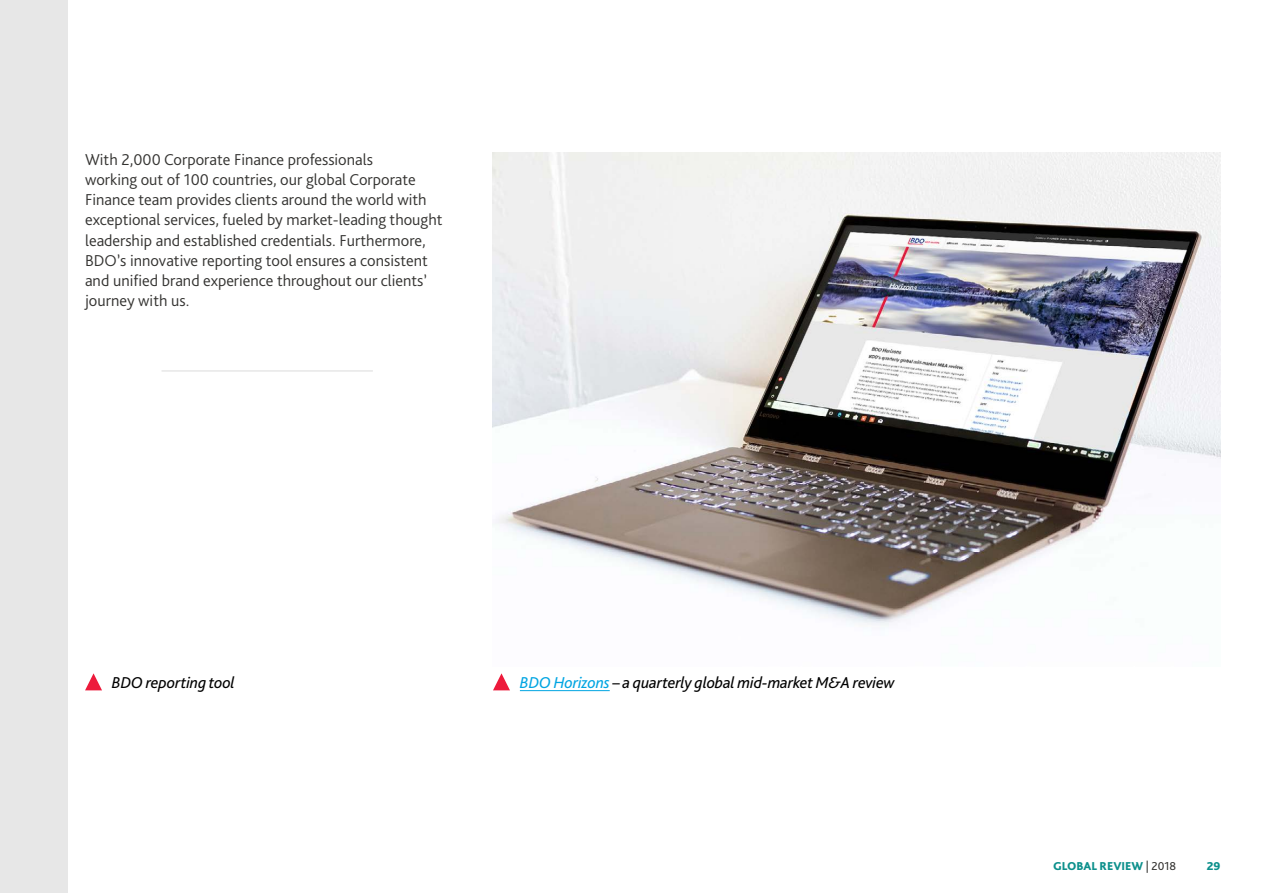
<style>
.page{position:relative;width:1263px;height:893px;background:#fff}
.page>*{position:absolute;margin:0;border:0;box-sizing:border-box;transform-origin:0 0}
.t1{font:300 16.5px/20.2px "Bliss Pro";color:#343331}
.t2{font:italic 16.5px "Bliss Pro";letter-spacing:-.01em;color:#000}
.t3{font:800 12px "Bliss Pro";color:#0d908c}
.s1{color:#02a5e2}
.s2{font-weight:400;color:#343331}
</style>
<div class="page">
<hr style="left:162px;top:370px;width:211px;height:2px;background:#e7e7e7">
<img style="left:493px;top:152px;width:727px;height:474px">
<hr style="left:520px;top:690px;width:90px;height:1px;background:#02a5e2">
<svg style="left:493px;top:673px;width:17px;height:17px"></svg>
<svg style="left:85px;top:673px;width:17px;height:17px"></svg>
<div style="left:0;top:0;width:67px;height:893px;background:#e7e7e7"></div>
<p class="t1" style="left:85px;top:149px;width:359px">With 2,000 Corporate Finance professionals<br>working out of 100 countries, our global Corporate Finance team provides clients around the world with exceptional services, fueled by market-leading thought leadership and established credentials. Furthermore, BDO’s innovative reporting tool ensures a consistent and unified brand experience throughout our clients’ journey with us.</p>
<p class="t2" style="left:112px;top:672px;width:125px">BDO reporting tool</p>
<p class="t2" style="left:520px;top:672px;width:376px"><span class="s1">BDO Horizons</span> – a quarterly global mid-market M&amp;A review</p>
<p class="t3" style="left:1053px;top:859px;width:125px">GLOBAL REVIEW <span class="s2">| 2018</span></p>
<p class="t3" style="left:1207px;top:859px;width:15px">29</p>
</div>
